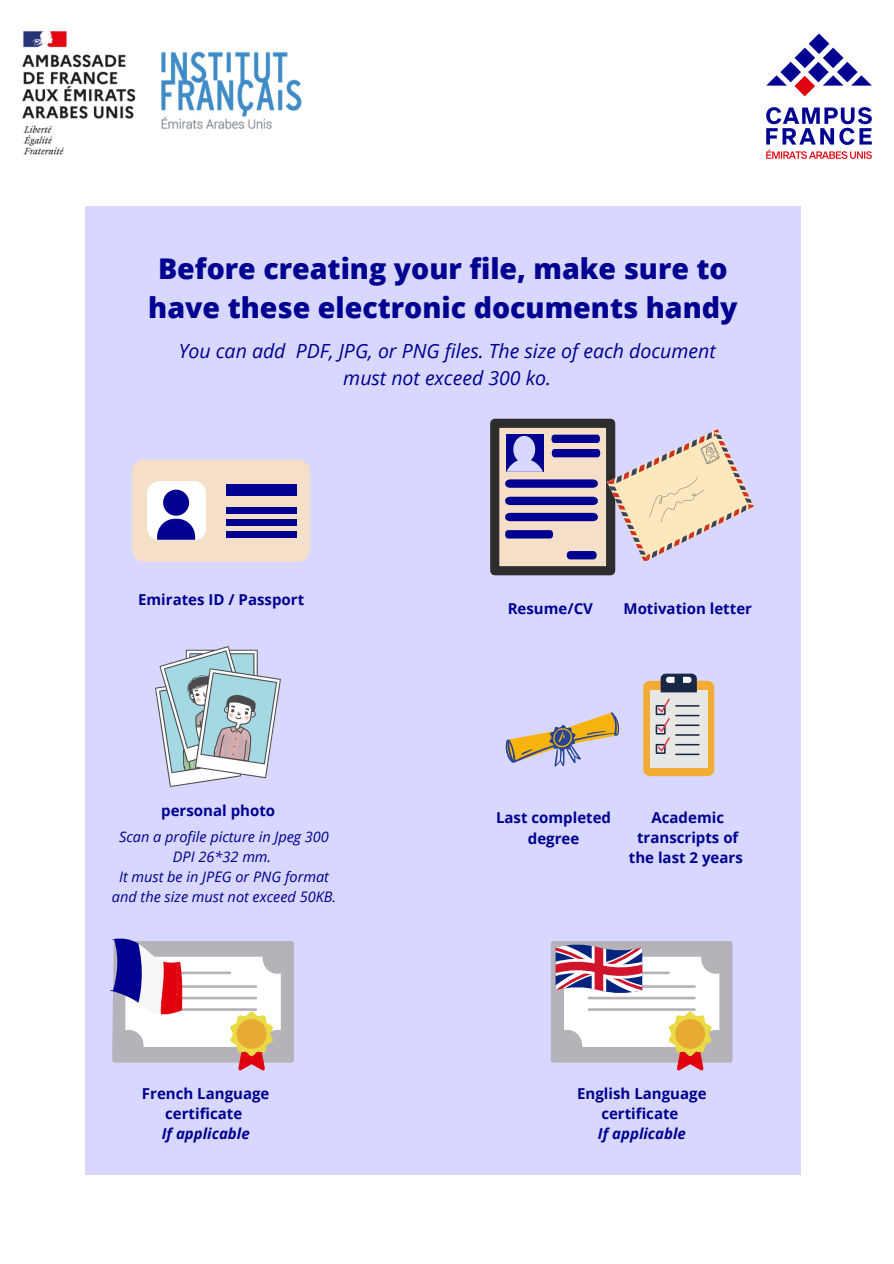
<style>
.page{position:relative;width:894px;height:1264px;background:#fff}
.page>*{position:absolute;margin:0;border:0;box-sizing:border-box;transform-origin:0 0}
.t1{font:800 28.5px/39.5px "Open Sans";color:#000091;text-align:center}
.t2{font:italic 19.5px/27px "Open Sans";color:#000091;text-align:center}
.t3{font:700 15px/20.2px "Open Sans";color:#000091;text-align:center}
.t4{font:italic 700 15px "Open Sans";color:#000091}
.t5{font:italic 14.55px/20.2px "Open Sans";color:#000091;text-align:center}
</style>
<div class="page">
<img style="left:766px;top:33px;width:106px;height:126px">
<img style="left:22px;top:31px;width:280px;height:124px">
<div style="left:85px;top:206px;width:715px;height:969px;background:#d7d7ff"></div>
<img style="left:156px;top:646px;width:125px;height:140px">
<div style="left:132px;top:459px;width:178px;height:103px;background:#f6dfc8;border-radius:12px"></div>
<div style="left:226px;top:484px;width:70px;height:11px;background:#000091"></div>
<div style="left:226px;top:507px;width:70px;height:6px;background:#000091"></div>
<div style="left:226px;top:519px;width:70px;height:6px;background:#000091"></div>
<div style="left:226px;top:531px;width:70px;height:6px;background:#000091"></div>
<div style="left:147px;top:481px;width:59px;height:59px;background:#fff;border-radius:12px"></div>
<div style="left:163px;top:489px;width:26px;height:26px;background:#000091;border-radius:50%"></div>
<svg style="left:157px;top:518px;width:38px;height:22px"></svg>
<div style="left:494px;top:423px;width:116px;height:147px;background:#f6dfc8"></div>
<div style="left:490px;top:419px;width:125px;height:156px;border:9px solid #2d2d2d"></div>
<div style="left:506px;top:434px;width:37px;height:38px;background:#000091"></div>
<svg style="left:506px;top:436px;width:37px;height:36px"></svg>
<svg style="left:551px;top:434px;width:48px;height:9px"></svg>
<svg style="left:551px;top:449px;width:49px;height:8px"></svg>
<svg style="left:505px;top:479px;width:92px;height:9px"></svg>
<svg style="left:505px;top:496px;width:92px;height:9px"></svg>
<svg style="left:505px;top:513px;width:92px;height:8px"></svg>
<svg style="left:505px;top:530px;width:48px;height:8px"></svg>
<svg style="left:566px;top:551px;width:30px;height:8px"></svg>
<div style="left:112px;top:941px;width:182px;height:121px;background:#b6b2b9;border-radius:3px"></div>
<div style="left:550px;top:941px;width:182px;height:121px;background:#b6b2b9;border-radius:3px"></div>
<svg style="left:555px;top:944px;width:164px;height:126px"></svg>
<svg style="left:110px;top:938px;width:171px;height:132px"></svg>
<svg style="left:607px;top:429px;width:146px;height:133px"></svg>
<svg style="left:505px;top:712px;width:115px;height:55px"></svg>
<div style="left:643px;top:680px;width:71px;height:96px;background:#f2ac34;border-radius:7px"></div>
<div style="left:649px;top:689px;width:58px;height:78px;background:#e7e8e6"></div>
<hr style="left:675px;top:753px;width:23px;height:2px;background:#192746">
<div style="left:655px;top:744px;width:10px;height:10px;border:2px solid #192746"></div>
<svg style="left:656px;top:673px;width:42px;height:80px"></svg>
<p class="t1" style="left:148px;top:248px;width:590px">Before creating your file, make sure to have these electronic documents handy</p>
<p class="t2" style="left:179px;top:336px;width:538px">You can add PDF, JPG, or PNG files. The size of each document must not exceed 300 ko.</p>
<p class="t3" style="left:138px;top:589px;width:167px">Emirates ID / Passport</p>
<p class="t3" style="left:507px;top:598px;width:87px">Resume/CV</p>
<p class="t3" style="left:623px;top:598px;width:130px">Motivation letter</p>
<p class="t3" style="left:161px;top:799px;width:115px">personal photo</p>
<p class="t5" style="left:119px;top:825px;width:211px">Scan a profile picture in Jpeg 300<br>DPI 26*32 mm.</p>
<p class="t5" style="left:112px;top:866px;width:225px">It must be in JPEG or PNG format and the size must not exceed 50KB.</p>
<p class="t3" style="left:496px;top:807px;width:116px">Last completed</p>
<p class="t3" style="left:527px;top:827px;width:53px">degree</p>
<p class="t3" style="left:628px;top:806px;width:115px">Academic transcripts of the last 2 years</p>
<p class="t3" style="left:142px;top:1082px;width:129px">French Language certificate</p>
<p class="t4" style="left:162px;top:1123px;width:89px">If applicable</p>
<p class="t3" style="left:577px;top:1082px;width:131px">English Language certificate</p>
<p class="t4" style="left:597px;top:1123px;width:89px">If applicable</p>
</div>
